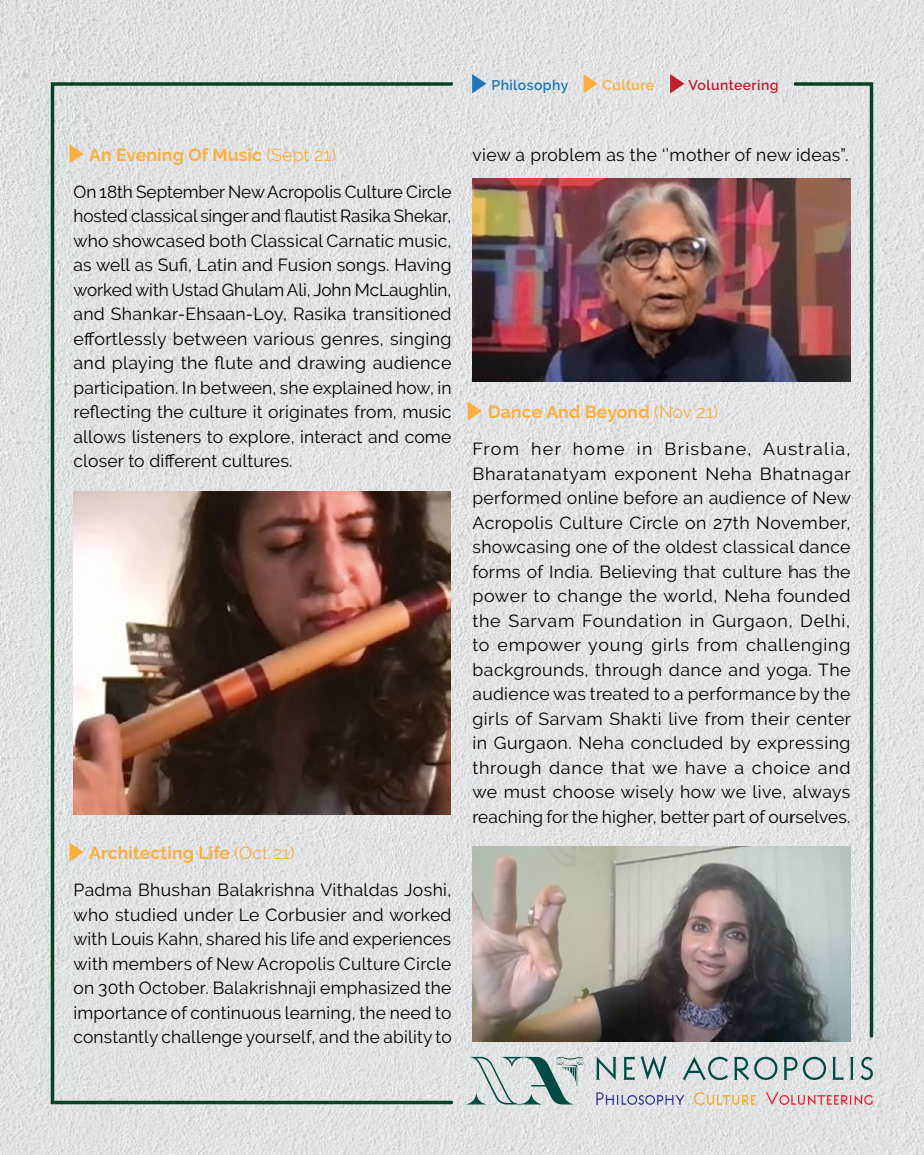
<style>
.page{position:relative;width:924px;height:1155px;background:#fff}
.page>*{position:absolute;margin:0;border:0;box-sizing:border-box;transform-origin:0 0}
.t1{font:17.5px/24.5px "Raleway";letter-spacing:.01em;color:#000;text-align:justify}
.t2{font:17.5px/36.8px "Raleway";letter-spacing:.075em;color:#000}
.t3{font:600 14px "Raleway";letter-spacing:.03em;color:#be1e2d}
.t4{font:600 14px "Raleway";letter-spacing:.03em;color:#1d76ba}
.t5{font:600 14px "Raleway";letter-spacing:.03em;color:#fab041}
.s1{font-weight:700;color:#fab041}
.s2{color:#fab041}
</style>
<div class="page">
<img style="left:0;top:0;width:924px;height:1155px">
<img style="left:74px;top:492px;width:374px;height:322px">
<img style="left:472px;top:178px;width:320px;height:204px">
<img style="left:472px;top:846px;width:378px;height:195px">
<div style="left:51px;top:82px;width:402px;height:1022px;border:4px solid #094c29"></div>
<svg style="left:792px;top:80px;width:83px;height:960px"></svg>
<svg style="left:465px;top:1057px;width:119px;height:47px"></svg>
<svg style="left:595px;top:1056px;width:278px;height:25px"></svg>
<svg style="left:596px;top:1092px;width:89px;height:13px"></svg>
<svg style="left:694px;top:1092px;width:62px;height:13px"></svg>
<svg style="left:765px;top:1092px;width:108px;height:13px"></svg>
<svg style="left:69px;top:144px;width:15px;height:20px"></svg>
<svg style="left:69px;top:842px;width:15px;height:20px"></svg>
<svg style="left:468px;top:401px;width:14px;height:20px"></svg>
<svg style="left:472px;top:74px;width:14px;height:19px"></svg>
<svg style="left:584px;top:74px;width:14px;height:19px"></svg>
<svg style="left:670px;top:74px;width:14px;height:19px"></svg>
<p class="t4" style="left:492px;top:77px;width:78px">Philosophy</p>
<p class="t5" style="left:602px;top:77px;width:53px">Culture</p>
<p class="t3" style="left:689px;top:77px;width:92px">Volunteering</p>
<p class="t1" style="left:74px;top:136px;width:380px;line-height:36.8px;text-indent:16px"><span class="s1">An Evening Of Music</span> <span class="s2">(Sept 21)<br></span>On 18th September New Acropolis Culture Circle</p>
<p class="t1" style="left:74px;top:204px;width:380px">hosted classical singer and flautist Rasika Shekar, who showcased both Classical Carnatic music, as well as Sufi, Latin and Fusion songs. Having worked with Ustad Ghulam Ali, John McLaughlin, and Shankar-Ehsaan-Loy, Rasika transitioned effortlessly between various genres, singing and playing the flute and drawing audience participation. In between, she explained how, in reflecting the culture it originates from, music allows listeners to explore, interact and come closer to different cultures.</p>
<p class="t1" style="left:74px;top:835px;width:379px;line-height:36.8px;text-indent:16px"><span class="s1">Architecting Life</span> <span class="s2">(Oct 21)<br></span>Padma Bhushan Balakrishna Vithaldas Joshi,</p>
<p class="t1" style="left:74px;top:902px;width:380px">who studied under Le Corbusier and worked with Louis Kahn, shared his life and experiences with members of New Acropolis Culture Circle on 30th October. Balakrishnaji emphasized the importance of continuous learning, the need to constantly challenge yourself, and the ability to</p>
<p class="t1" style="left:472px;top:143px;width:377px">view a problem as the ‘’mother of new ideas”.</p>
<p class="t2" style="left:472px;top:394px;width:380px;text-indent:16px"><span class="s1">Dance And Beyond</span> <span class="s2">(Nov 21)<br></span>From her home in Brisbane, Australia,</p>
<p class="t1" style="left:472px;top:461px;width:380px">Bharatanatyam exponent Neha Bhatnagar performed online before an audience of New Acropolis Culture Circle on 27th November, showcasing one of the oldest classical dance forms of India. Believing that culture has the power to change the world, Neha founded the Sarvam Foundation in Gurgaon, Delhi, to empower young girls from challenging backgrounds, through dance and yoga. The audience was treated to a performance by the girls of Sarvam Shakti live from their center in Gurgaon. Neha concluded by expressing through dance that we have a choice and we must choose wisely how we live, always reaching for the higher, better part of ourselves.</p>
</div>
